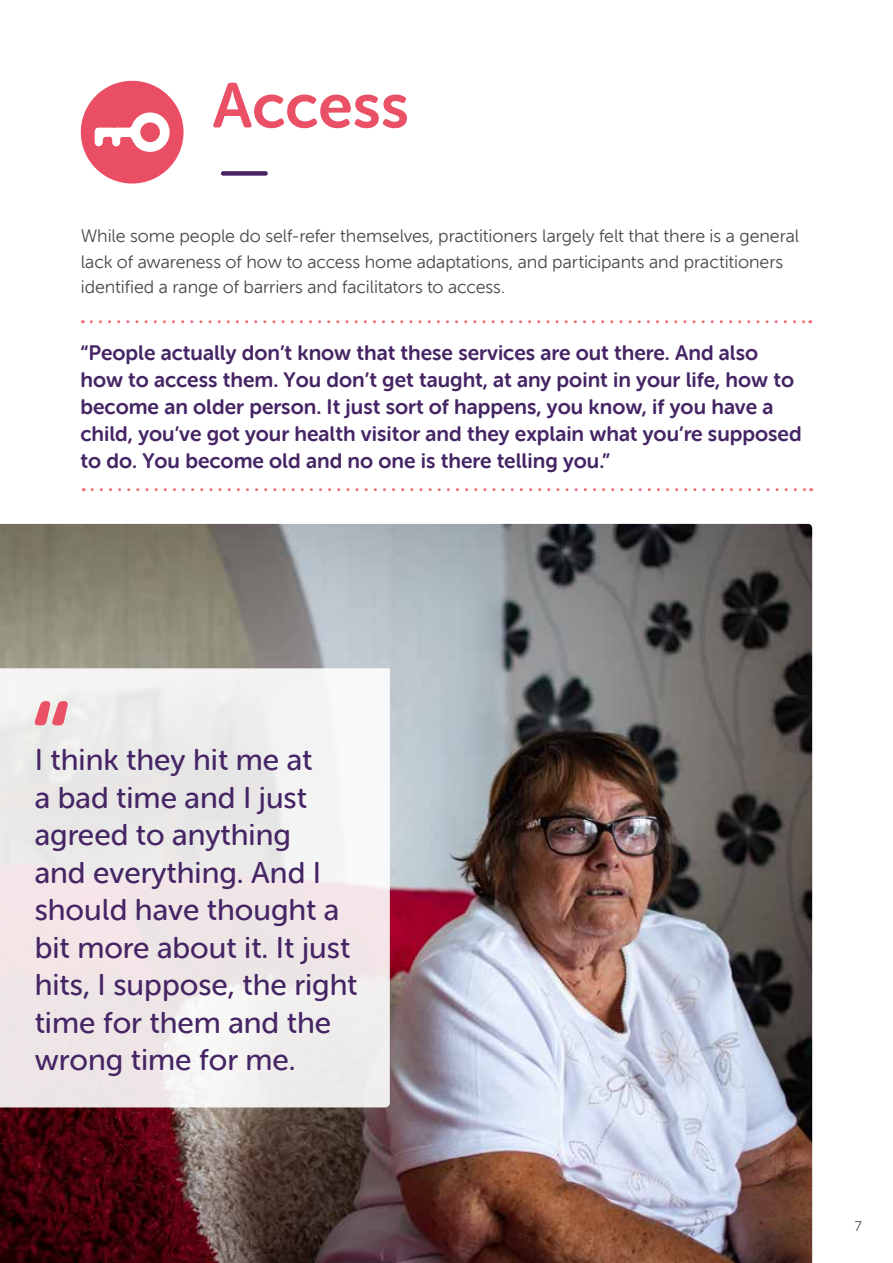
<style>
.page{position:relative;width:893px;height:1263px;background:#fff}
.page>*{position:absolute;margin:0;border:0;box-sizing:border-box;transform-origin:0 0}
.t1{font:63px "Museo Sans W01 Rounded 700";letter-spacing:-.005em;color:#ea5167}
.t2{font:30px/37.5px "Museo Sans W01 Rounded 500";color:#462565}
.t3{font:21px/27px "Museo Sans W01 Rounded 700";color:#462565}
.t4{font:18px/25.5px "Museo Sans W01 Rounded 300";letter-spacing:-.005em;color:#4a4a49}
.t5{font:13.95px "Museo Sans W01 Rounded 300";color:#4a4a49}
</style>
<div class="page">
<img style="left:0;top:524px;width:812px;height:739px">
<svg style="left:0;top:667px;width:391px;height:441px"></svg>
<svg style="left:35px;top:701px;width:33px;height:24px"></svg>
<svg style="left:92px;top:488px;width:720px;height:3px"></svg>
<svg style="left:91px;top:320px;width:720px;height:3px"></svg>
<div style="left:81px;top:81px;width:103px;height:103px;background:#ea4e65;border-radius:50%"></div>
<svg style="left:91px;top:80px;width:80px;height:104px"></svg>
<div style="left:223px;top:171px;width:43px;height:5px;background:#462565"></div>
<h1 class="t1" style="left:212px;top:71px;width:198px">Access</h1>
<p class="t4" style="left:81px;top:224px;width:720px">While some people do self-refer themselves, practitioners largely felt that there is a general lack of awareness of how to access home adaptations, and participants and practitioners identified a range of barriers and facilitators to access.</p>
<p class="t3" style="left:80px;top:339px;width:723px">“People actually don’t know that these services are out there. And also how to access them. You don’t get taught, at any point in your life, how to become an older person. It just sort of happens, you know, if you have a child, you’ve got your health visitor and they explain what you’re supposed to do. You become old and no one is there telling you.”</p>
<h2 class="t2" style="left:35px;top:741px;width:324px">I think they hit me at<br>a bad time and I just agreed to anything<br>and everything. And I should have thought a bit more about it. It just hits, I suppose, the right time for them and the wrong time for me.</h2>
<p class="t5" style="left:855px;top:1218px;width:9px">7</p>
</div>
